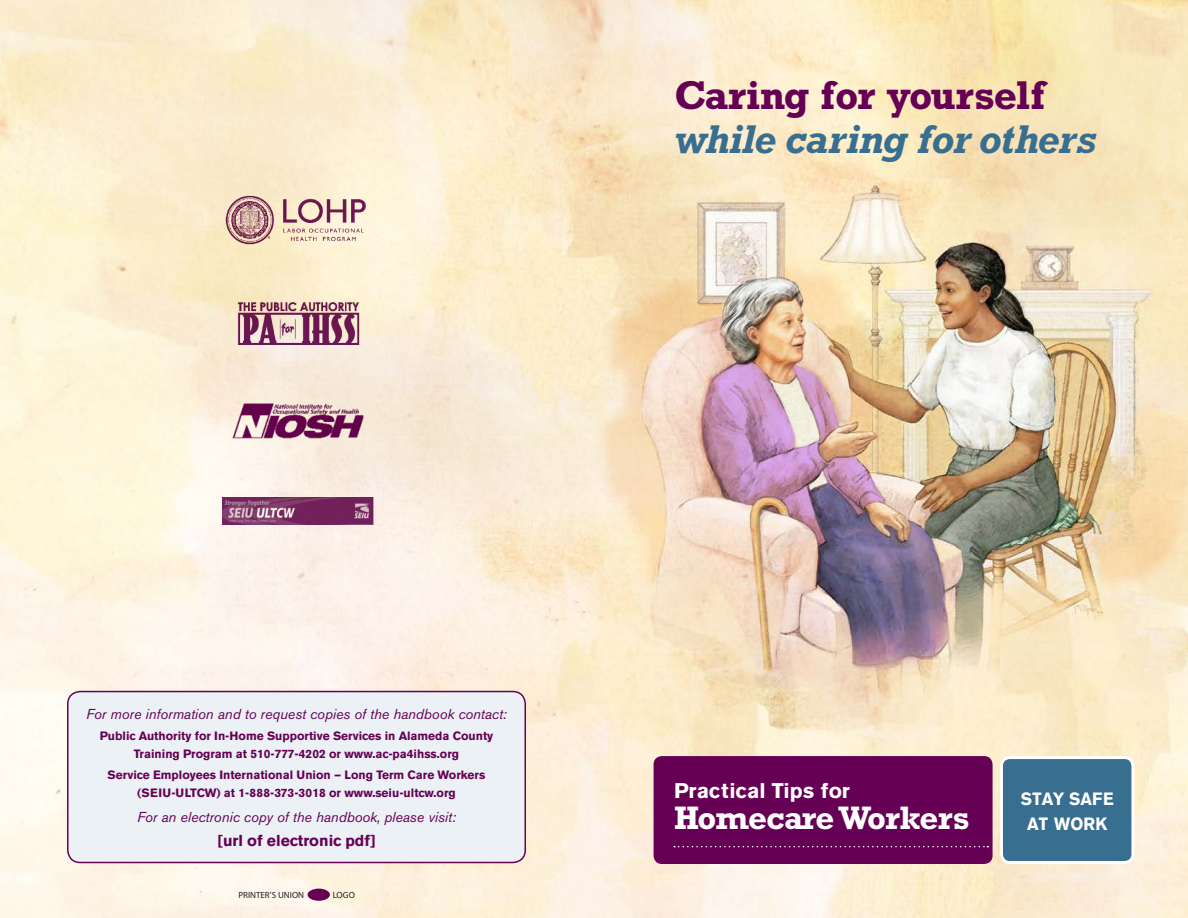
<style>
.page{position:relative;width:1188px;height:918px;background:#fff}
.page>*{position:absolute;margin:0;border:0;box-sizing:border-box;transform-origin:0 0}
.chapter_title{font:italic 700 40.8px/44px "Rockwell";letter-spacing:-.025em;color:#386e8f}
.t1{font:700 33px "Rockwell";letter-spacing:-.02em;color:#fff}
.t2{font:700 21.15px "Akzidenz Grotesk BE";color:#fff}
.t3{font:700 17.7px "Akzidenz Grotesk BE";letter-spacing:.01em;color:#fff;scale:.93 1}
.body_copy{font:700 15.75px "Akzidenz Grotesk BE";color:#605}
.body_copy-2{font:italic 14.25px "Akzidenz Grotesk BE";color:#605}
.body_copy-3{font:700 12px/18px "Akzidenz Grotesk BE";color:#605;text-align:center}
.t4{font:9px "Myriad";color:#231f20}
.s1{font-style:normal;color:#605}
</style>
<div class="page">
<img style="left:0;top:0;width:1188px;height:918px">
<div style="left:654px;top:756px;width:339px;height:108px;background:#605;border-radius:8px"></div>
<div style="left:1001px;top:758px;width:132px;height:105px;background:#386e8f;border-radius:8px"></div>
<div style="left:1000px;top:756px;width:134px;height:108px;border:3px solid #fff;border-radius:8px"></div>
<svg style="left:674px;top:846px;width:314px;height:1px"></svg>
<div style="left:68px;top:692px;width:457px;height:171px;background:#ebf1f5;border-radius:12px"></div>
<div style="left:67px;top:691px;width:459px;height:172px;border:2px solid #605;border-radius:12px"></div>
<div style="left:308px;top:889px;width:22px;height:12px;background:#605;border-radius:50%"></div>
<img style="left:223px;top:497px;width:150px;height:28px">
<img style="left:223px;top:396px;width:150px;height:49px">
<img style="left:224px;top:194px;width:142px;height:52px">
<img style="left:235px;top:298px;width:125px;height:47px">
<p class="chapter_title" style="left:675px;top:73px;width:423px"><span class="s1">Caring for yourself </span>while caring for others</p>
<p class="body_copy-2" style="left:86px;top:706px;width:422px">For more information and to request copies of the handbook contact:</p>
<p class="body_copy-3" style="left:100px;top:727px;width:395px">Public Authority for In-Home Supportive Services in Alameda County<br>Training Program at 510-777-4202 or www.ac-pa4ihss.org</p>
<p class="body_copy-3" style="left:108px;top:766px;width:379px">Service Employees International Union — Long Term Care Workers (SEIU-ULTCW) at 1-888-373-3018 or www.seiu-ultcw.org</p>
<p class="body_copy-2" style="left:137px;top:808px;width:320px">For an electronic copy of the handbook, please visit:</p>
<p class="body_copy" style="left:217px;top:831px;width:160px">[url of electronic pdf]</p>
<p class="t4" style="left:238px;top:890px;width:67px">PRINTER’S UNION</p>
<p class="t4" style="left:333px;top:890px;width:24px">LOGO</p>
<p class="t2" style="left:674px;top:778px;width:177px">Practical Tips for</p>
<p class="t1" style="left:674px;top:798px;width:297px">HomecareWorkers</p>
<p class="t3" style="left:1021px;top:789px;width:101px">STAY SAFE</p>
<p class="t3" style="left:1027px;top:814px;width:88px">AT WORK</p>
</div>
